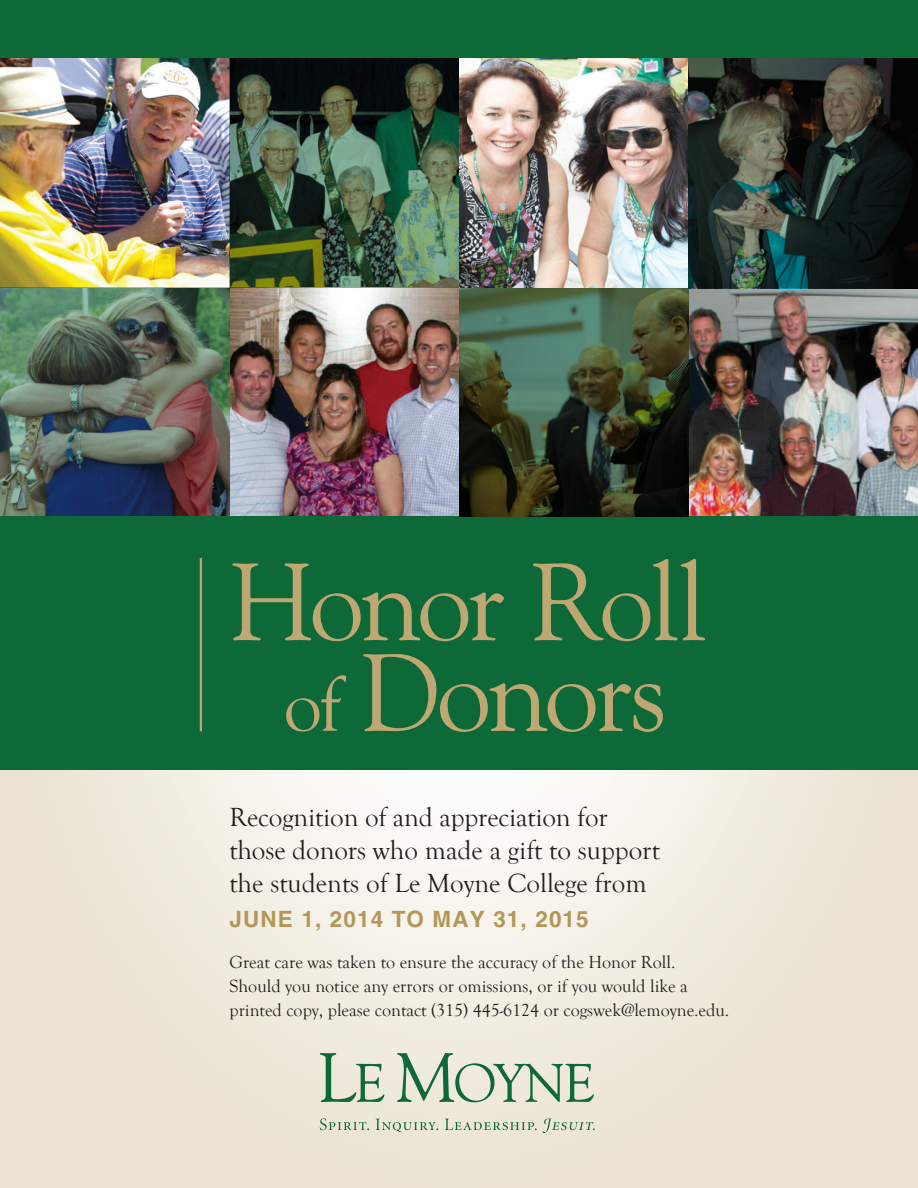
<style>
.page{position:relative;width:918px;height:1188px;background:#fff}
.page>*{position:absolute;margin:0;border:0;box-sizing:border-box;transform-origin:0 0}
.HeightsCopy{font:108.9px/90.8px "Goudy";letter-spacing:-.03em;color:#bfa773;text-align:center}
.HR_Memory_title{font:27px/33px "Goudy Old Style T";color:#231f20}
.HR_Memory_title-2{font:700 22.5px "Helvetica";letter-spacing:.05em;color:#b39758}
.HR_Memory_title-3{font:18px/24px "Goudy Old Style T";color:#231f20}
.s1{font-size:75.6px}
</style>
<div class="page">
<svg style="left:0;top:770px;width:918px;height:418px;background:#efe9dc"></svg>
<svg style="left:320px;top:1053px;width:64px;height:49px;background:#bacbb4"></svg>
<svg style="left:397px;top:1053px;width:197px;height:49px;background:#bdcdb7"></svg>
<svg style="left:320px;top:1118px;width:49px;height:12px"></svg>
<svg style="left:376px;top:1119px;width:62px;height:13px"></svg>
<svg style="left:445px;top:1119px;width:92px;height:11px"></svg>
<svg style="left:543px;top:1119px;width:52px;height:14px"></svg>
<img style="left:459px;top:58px;width:229px;height:229px">
<img style="left:230px;top:288px;width:229px;height:228px">
<img style="left:459px;top:287px;width:459px;height:229px">
<img style="left:0;top:58px;width:230px;height:229px">
<img style="left:230px;top:58px;width:229px;height:230px">
<img style="left:0;top:287px;width:230px;height:229px">
<div style="left:0;top:516px;width:918px;height:254px;background:#0d6937"></div>
<hr style="left:200px;top:558px;width:2px;height:173px;background:#bfa773">
<svg style="left:459px;top:288px;width:229px;height:228px;background:#36442f"></svg>
<svg style="left:688px;top:58px;width:230px;height:230px;background:#27312c"></svg>
<div style="left:0;top:0;width:918px;height:58px;background:#0d6937"></div>
<p class="HeightsCopy" style="left:230px;top:554px;width:479px">Honor Roll <span class="s1">of</span> Donors</p>
<p class="HR_Memory_title" style="left:230px;top:801px;width:432px">Recognition of and appreciation for those donors who made a gift to support the students of Le Moyne College from</p>
<p class="HR_Memory_title-2" style="left:230px;top:905px;width:361px">JUNE 1, 2014 TO MAY 31, 2015</p>
<p class="HR_Memory_title-3" style="left:230px;top:950px;width:501px">Great care was taken to ensure the accuracy of the Honor Roll.<br>Should you notice any errors or omissions, or if you would like a printed copy, please contact (315) 445-6124 or cogswek@lemoyne.edu.</p>
</div>
